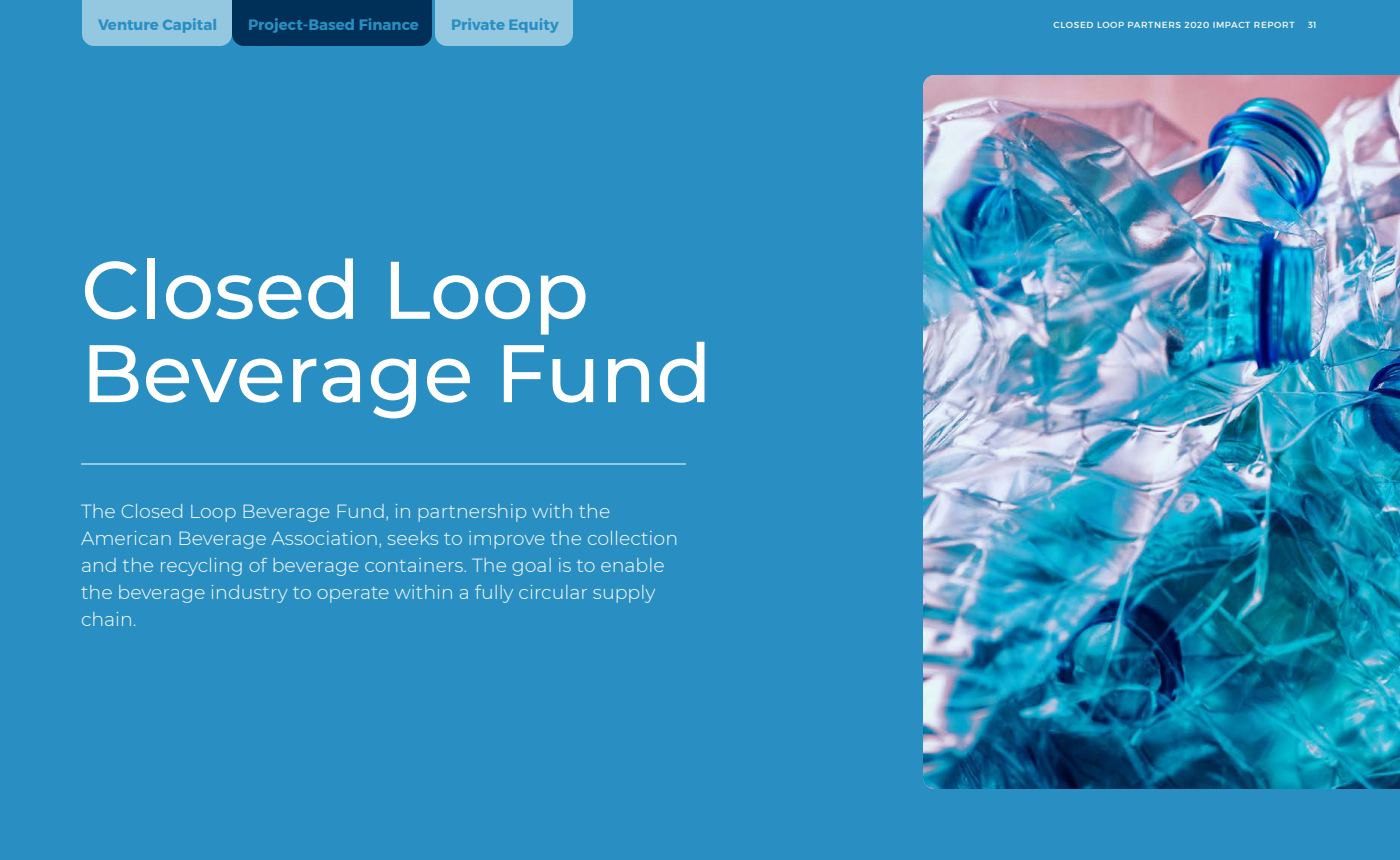
<style>
.page{position:relative;width:1400px;height:860px;background:#298fc2}
.page>*{position:absolute;margin:0;border:0;box-sizing:border-box;transform-origin:0 0}
.t1{font:500 81.4px/83.4px "Montserrat";color:#fff}
.t2{font:300 19px/27px "Montserrat";color:#fff}
.t3{font:700 15px "Montserrat";color:#298fc2}
.t4{font:9px "Montserrat";letter-spacing:.07em;color:#fff}
</style>
<div class="page">
<img style="left:923px;top:75px;width:477px;height:714px">
<hr style="left:81px;top:464px;width:605px;height:1px;background:#fff">
<svg style="left:82px;top:0;width:491px;height:46px;background:#5689a8"></svg>
<p class="t3" style="left:98px;top:15px;width:121px">Venture Capital</p>
<p class="t3" style="left:248px;top:15px;width:172px">Project-Based Finance</p>
<p class="t3" style="left:451px;top:15px;width:109px">Private Equity</p>
<p class="t4" style="left:1054px;top:19px;width:242px">CLOSED LOOP PARTNERS 2020 IMPACT REPORT</p>
<p class="t4" style="left:1308px;top:19px;width:10px">31</p>
<h1 class="t1" style="left:81px;top:245px;width:632px">Closed Loop<br>Beverage Fund</h1>
<p class="t2" style="left:81px;top:498px;width:599px">The Closed Loop Beverage Fund, in partnership with the American Beverage Association, seeks to improve the collection and the recycling of beverage containers. The goal is to enable the beverage industry to operate within a fully circular supply chain.</p>
</div>
